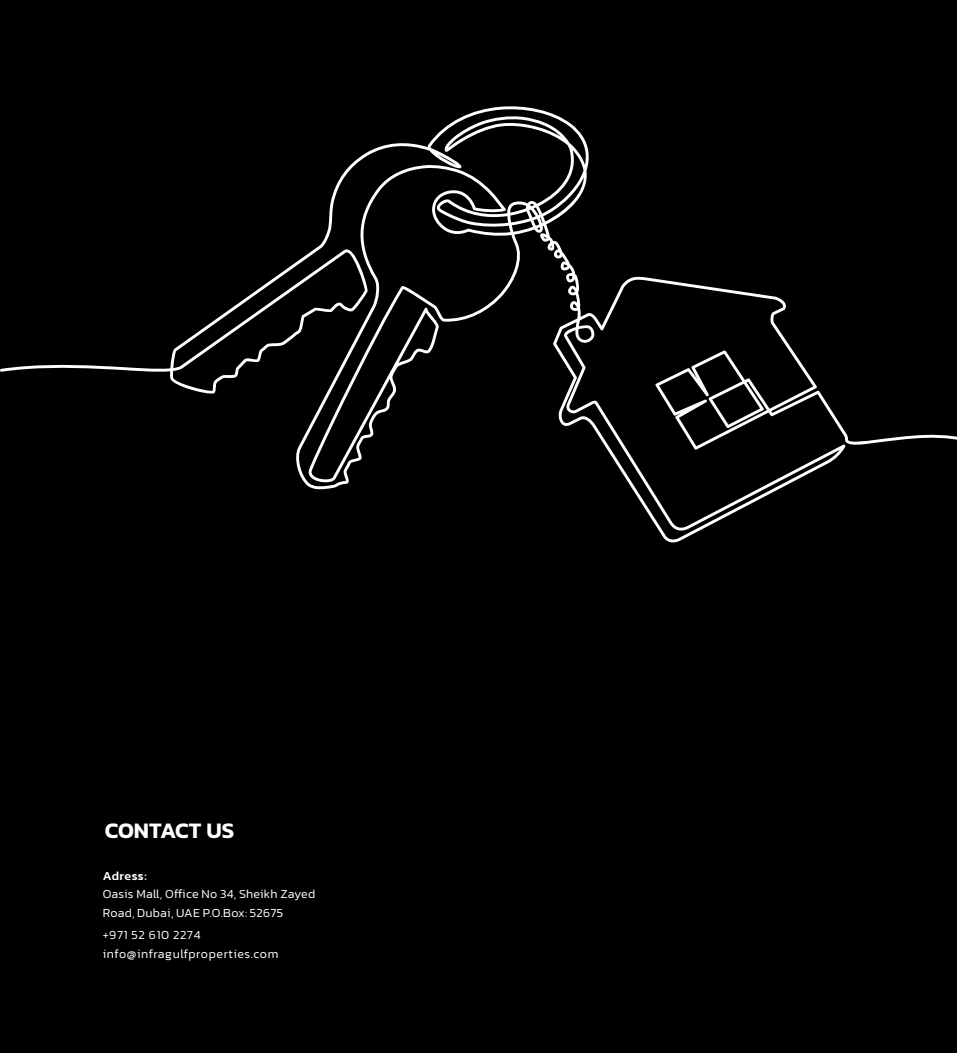
<style>
.page{position:relative;width:957px;height:1053px;background:#fff}
.page>*{position:absolute;margin:0;border:0;box-sizing:border-box;transform-origin:0 0}
.t1{font:600 22.5px "Kanit";color:#fff}
.t2{font:300 12.5px/18.8px "Kanit";letter-spacing:.02em;color:#fff}
.t3{font:300 12.5px "Kanit";letter-spacing:.045em;color:#fff}
.t4{font:500 12.5px "Kanit";letter-spacing:.025em;color:#fff}
</style>
<div class="page">
<div style="left:0;top:0;width:957px;height:1052px;background:#000"></div>
<svg style="left:0;top:106px;width:957px;height:437px"></svg>
<p class="t1" style="left:105px;top:813px;width:131px">CONTACT US</p>
<p class="t4" style="left:103px;top:865px;width:45px">Adress:</p>
<p class="t2" style="left:103px;top:884px;width:214px">Oasis Mall, Office No 34, Sheikh Zayed<br>Road, Dubai, UAE P.O.Box: 52675</p>
<p class="t3" style="left:103px;top:926px;width:99px">+971 52 610 2274</p>
<p class="t3" style="left:103px;top:944px;width:177px">info@infragulfproperties.com</p>
</div>
